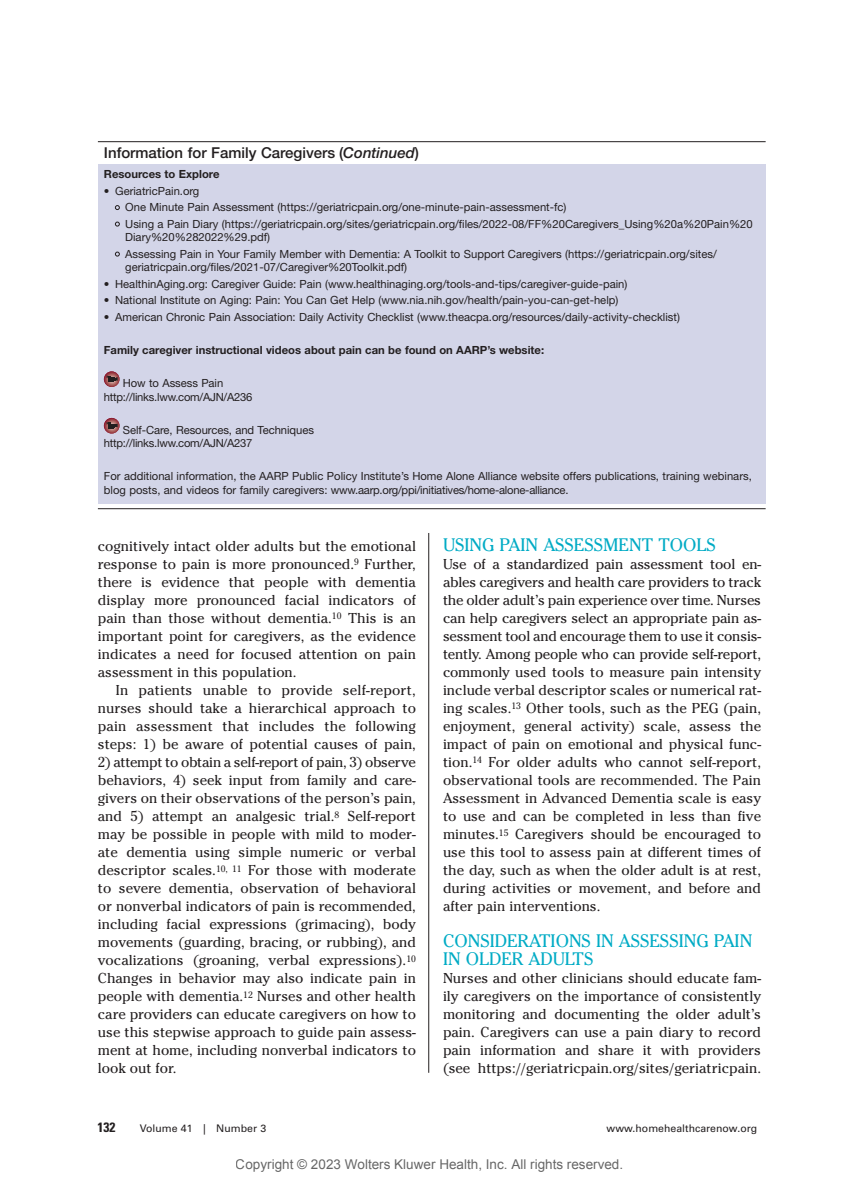
<style>
.page{position:relative;width:859px;height:1183px;background:#fff}
.page>*{position:absolute;margin:0;border:0;box-sizing:border-box;transform-origin:0 0}
.t1{font:18px/18px "Cheltenham Std";color:#00abc5}
.t2{font:500 15px "Helvetica Neue LT Std";color:#231f20}
.t3{font:14.25px/18px "Cheltenham Std";color:#231f20;text-align:justify}
.t4{font:13.5px "Arial";color:rgb(0 0 0/.6)}
.t5{font:700 condensed 13.5px "Univers LT Std";color:#231f20}
.t6{font:11.25px/16.5px "Helvetica Neue LT Std";color:#231f20}
.t7{font:700 11.25px "Helvetica Neue LT Std";color:#231f20}
.t8{font:11.25px/13.5px "Helvetica Neue LT Std";letter-spacing:-.02em;color:#231f20}
.t9{font:10.5px "Univers LT Std";color:#231f20}
.s1{font-style:italic}
</style>
<div class="page">
<hr style="left:428px;top:533px;width:1px;height:539px;background:#231f20">
<div style="left:98px;top:164px;width:667px;height:340px;background:#d3d5e8"></div>
<hr style="left:98px;top:141px;width:667px;height:1px;background:#231f20">
<hr style="left:98px;top:508px;width:667px;height:1px;background:#231f20">
<svg style="left:115px;top:205px;width:5px;height:5px"></svg>
<svg style="left:115px;top:222px;width:5px;height:4px"></svg>
<svg style="left:115px;top:252px;width:5px;height:4px"></svg>
<svg style="left:104px;top:371px;width:15px;height:16px"></svg>
<svg style="left:107px;top:375px;width:11px;height:7px"></svg>
<svg style="left:104px;top:418px;width:15px;height:15px"></svg>
<svg style="left:107px;top:422px;width:11px;height:7px"></svg>
<p class="t2" style="left:104px;top:148px;width:317px">Information for Family Caregivers (<span class="s1">Continued</span>)</p>
<p class="t7" style="left:104px;top:170px;width:117px">Resources to Explore</p>
<p class="t6" style="left:125px;top:184px;width:629px;text-indent:-21px">• GeriatricPain.org<br>One Minute Pain Assessment (https://geriatricpain.org/one-minute-pain-assessment-fc)<br>Using a Pain Diary (https://geriatricpain.org/sites/geriatricpain.org/files/2022-08/FF%20Caregivers_Using%20a%20Pain%20</p>
<p class="t6" style="left:125px;top:230px;width:593px">Diary%20%282022%29.pdf)<br>Assessing Pain in Your Family Member with Dementia: A Toolkit to Support Caregivers (https://geriatricpain.org/sites/</p>
<p class="t6" style="left:125px;top:260px;width:283px">geriatricpain.org/files/2021-07/Caregiver%20Toolkit.pdf)</p>
<p class="t6" style="left:104px;top:277px;width:525px">• HealthinAging.org: Caregiver Guide: Pain (www.healthinaging.org/tools-and-tips/caregiver-guide-pain)</p>
<p class="t6" style="left:104px;top:293px;width:516px">• National Institute on Aging: Pain: You Can Get Help (www.nia.nih.gov/health/pain-you-can-get-help)</p>
<p class="t6" style="left:104px;top:310px;width:577px">• American Chronic Pain Association: Daily Activity Checklist (www.theacpa.org/resources/daily-activity-checklist)</p>
<p class="t7" style="left:104px;top:346px;width:442px">Family caregiver instructional videos about pain can be found on AARP’s website:</p>
<p class="t8" style="left:104px;top:377px;width:150px;text-indent:19px">How to Assess Pain http://links.lww.com/AJN/A236</p>
<p class="t6" style="left:104px;top:424px;width:212px;line-height:13.5px;text-indent:19px">Self-Care, Resources, and Techniques http://links.lww.com/AJN/A237</p>
<p class="t6" style="left:104px;top:470px;width:649px;line-height:13.5px">For additional information, the AARP Public Policy Institute’s Home Alone Alliance website offers publications, training webinars, blog posts, and videos for family caregivers: www.aarp.org/ppi/initiatives/home-alone-alliance.</p>
<p class="t3" style="left:98px;top:538px;width:319px">cognitively intact older adults but the emotional</p>
<p class="t3" style="left:98px;top:556px;width:319px">response to pain is more pronounced.<sup>9</sup> Further,</p>
<p class="t3" style="left:98px;top:574px;width:319px">there is evidence that people with dementia</p>
<p class="t3" style="left:98px;top:592px;width:319px">display more pronounced facial indicators of</p>
<p class="t3" style="left:98px;top:610px;width:319px">pain than those without dementia.<sup>10</sup> This is an</p>
<p class="t3" style="left:98px;top:628px;width:319px">important point for caregivers, as the evidence</p>
<p class="t3" style="left:98px;top:646px;width:319px">indicates a need for focused attention on pain</p>
<p class="t3" style="left:98px;top:664px;width:200px">assessment in this population.</p>
<p class="t3" style="left:116px;top:682px;width:301px">In patients unable to provide self-report,</p>
<p class="t3" style="left:98px;top:700px;width:319px">nurses should take a hierarchical approach to</p>
<p class="t3" style="left:98px;top:718px;width:319px">pain assessment that includes the following</p>
<p class="t3" style="left:98px;top:736px;width:319px">steps: 1) be aware of potential causes of pain,</p>
<p class="t3" style="left:98px;top:754px;width:319px">2) attempt to obtain a self-report of pain, 3) observe behaviors, 4) seek input from family and care&shy;givers on their observations of the person’s pain, and 5) attempt an analgesic trial.<sup>8</sup> Self- report may be possible in people with mild to moder&shy;ate dementia using simple numeric or verbal descriptor scales.<sup>10,</sup> <sup>11</sup> For those with moderate to severe dementia, observation of behavioral or nonverbal indicators of pain is recommended, including facial expressions (grimacing), body movements (guarding, bracing, or rubbing), and vocalizations (groaning, verbal expressions).<sup>10<br></sup>Changes in behavior may also indicate pain in people with dementia.<sup>12</sup> Nurses and other health care providers can educate caregivers on how to use this stepwise approach to guide pain assess&shy;ment at home, including nonverbal indicators to look out for.</p>
<p class="t1" style="left:443px;top:537px;width:274px">USING PAIN ASSESSMENT TOOLS</p>
<p class="t3" style="left:443px;top:556px;width:319px">Use of a standardized pain assessment tool en&shy;ables caregivers and health care providers to track the older adult’s pain experience over time. Nurses can help caregivers select an appropriate pain as&shy;sessment tool and encourage them to use it consis&shy;tently. Among people who can provide self-report, commonly used tools to measure pain intensity include verbal descriptor scales or numerical rat&shy;ing scales.<sup>13</sup> Other tools, such as the PEG (pain, enjoyment, general activity) scale, assess the impact of pain on emotional and physical func&shy;tion.<sup>14</sup> For older adults who cannot self-report, observational tools are recommended. The Pain Assessment in Advanced Dementia scale is easy to use and can be completed in less than five minutes.<sup>15</sup> Caregivers should be encouraged to use this tool to assess pain at different times of the day, such as when the older adult is at rest, during activities or movement, and before and after pain interventions.</p>
<p class="t1" style="left:443px;top:933px;width:311px">CONSIDERATIONS IN ASSESSING PAIN<br>IN OLDER ADULTS</p>
<p class="t3" style="left:443px;top:970px;width:319px">Nurses and other clinicians should educate fam&shy;ily caregivers on the importance of consistently monitoring and documenting the older adult’s pain. Caregivers can use a pain diary to record pain information and share it with providers (see https://geriatricpain.org/sites/geriatricpain.</p>
<p class="t5" style="left:98px;top:1121px;width:19px">132</p>
<p class="t9" style="left:140px;top:1123px;width:128px">Volume 41 | Number 3</p>
<p class="t9" style="left:606px;top:1123px;width:152px">www.homehealthcarenow.org</p>
<p class="t4" style="left:236px;top:1155px;width:389px">Copyright © 2023 Wolters Kluwer Health, Inc. All rights reserved.</p>
</div>
